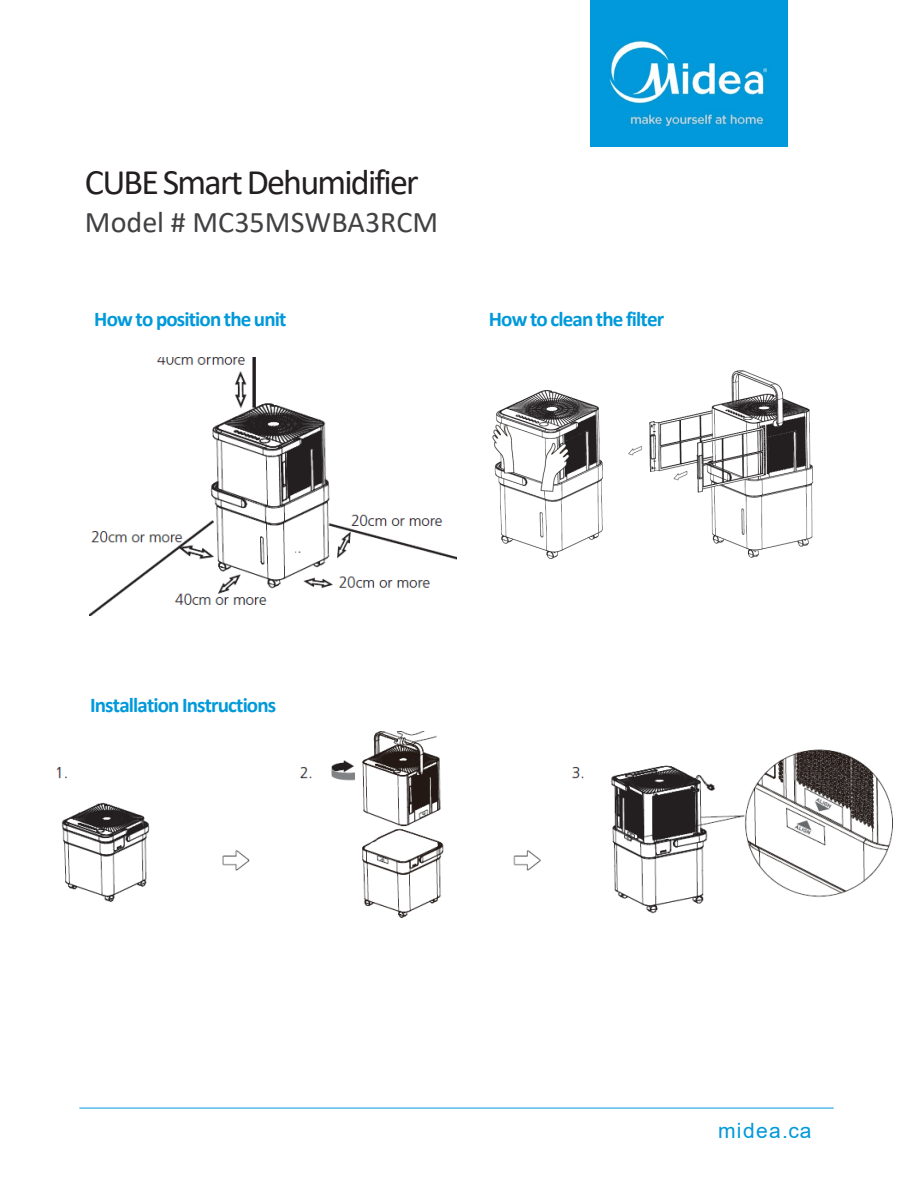
<style>
.page{position:relative;width:918px;height:1188px;background:#fff}
.page>*{position:absolute;margin:0;border:0;box-sizing:border-box;transform-origin:0 0}
.t1{font:36px "Calibri";letter-spacing:-.05em;color:#231f20}
.t2{font:30px "Calibri";color:#414042}
.t3{font:700 21px "Calibri";letter-spacing:-.04em;color:#0099da}
.Slide{font:21px "Arial";letter-spacing:.07em;color:#0099da}
</style>
<div class="page">
<hr style="left:79px;top:1108px;width:755px;height:1px;background:#0099da">
<img style="left:591px;top:0;width:196px;height:147px">
<img style="left:492px;top:370px;width:322px;height:189px">
<img style="left:89px;top:357px;width:368px;height:258px">
<img style="left:56px;top:731px;width:837px;height:187px">
<p class="t1" style="left:85px;top:158px;width:335px">CUBE Smart Dehumidifier</p>
<p class="t2" style="left:85px;top:201px;width:355px">Model # MC35MSWBA3RCM</p>
<p class="t3" style="left:94px;top:304px;width:194px">How to position the unit</p>
<p class="t3" style="left:489px;top:305px;width:177px">How to clean the filter</p>
<p class="t3" style="left:90px;top:690px;width:188px">Installation Instructions</p>
<p class="Slide" style="left:718px;top:1116px;width:95px">midea.ca</p>
</div>
